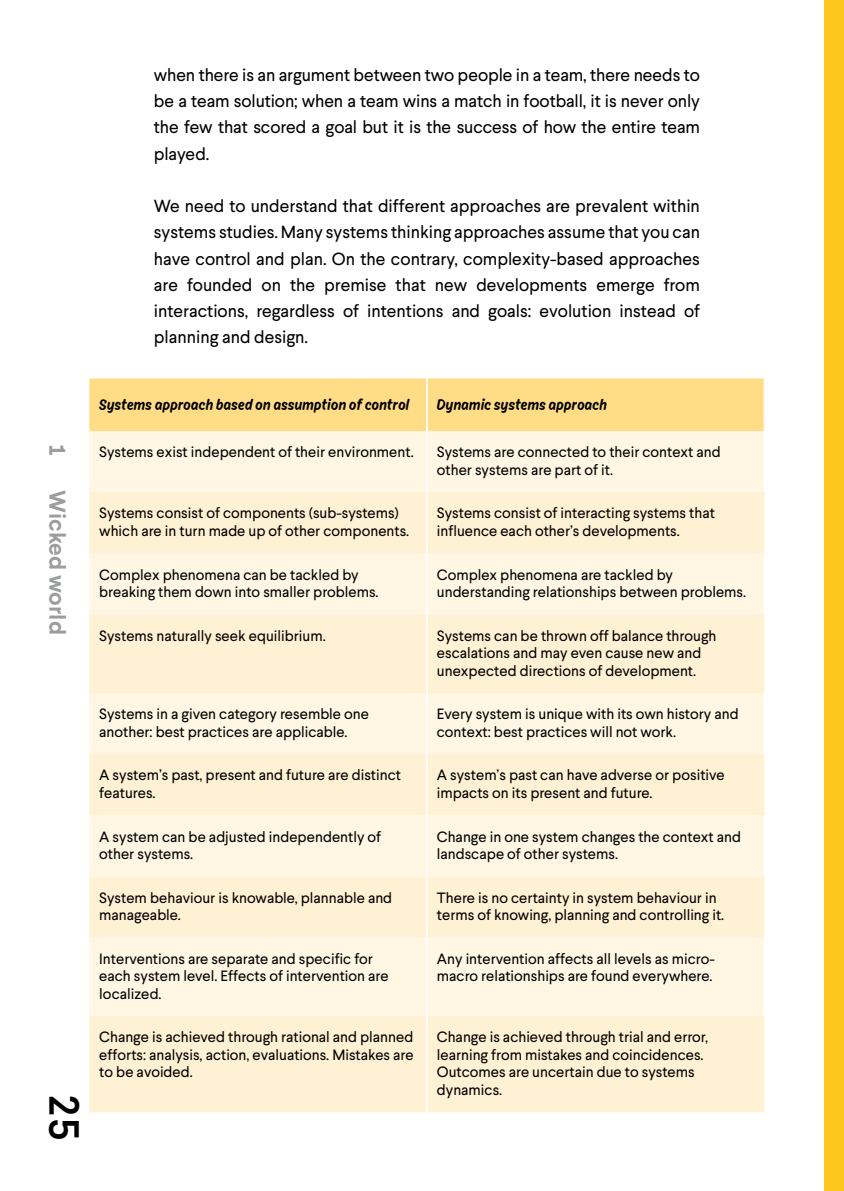
<style>
.page{position:relative;width:844px;height:1191px;background:#fff}
.page>*{position:absolute;margin:0;border:0;box-sizing:border-box;transform-origin:0 0}
.t1{font:500 42px "Larsseit";color:#000}
.t2{font:700 22.75px "Larsseit";color:#9c9d9d}
.t3{font:17.5px/26.2px "Larsseit";color:#000;text-align:justify}
.t4{font:300 16.1px "Ahkio";letter-spacing:.02em;color:#000}
.t5{font:14.88px/17.5px "Larsseit";color:#000}
</style>
<div class="page">
<div style="left:823px;top:0;width:20px;height:1191px;background:#fdc61c"></div>
<div style="left:89px;top:378px;width:674px;height:53px;background:#ffdc86"></div>
<div style="left:89px;top:431px;width:674px;height:61px;background:#fff7e4"></div>
<svg style="left:89px;top:492px;width:675px;height:620px;background:#fff3da"></svg>
<hr style="left:426px;top:378px;width:1px;height:53px;background:#fff">
<hr style="left:763px;top:553px;width:2px;height:61px;background:#fff">
<hr style="left:763px;top:693px;width:2px;height:61px;background:#fff">
<hr style="left:763px;top:815px;width:2px;height:61px;background:#fff">
<hr style="left:763px;top:937px;width:2px;height:79px;background:#fff">
<hr style="left:426px;top:492px;width:1px;height:61px;background:#fff">
<hr style="left:426px;top:614px;width:1px;height:79px;background:#fff">
<hr style="left:426px;top:754px;width:1px;height:61px;background:#fff">
<hr style="left:426px;top:876px;width:1px;height:61px;background:#fff">
<hr style="left:426px;top:431px;width:1px;height:61px;background:#fff">
<hr style="left:426px;top:553px;width:1px;height:61px;background:#fff">
<hr style="left:426px;top:693px;width:1px;height:61px;background:#fff">
<hr style="left:426px;top:815px;width:1px;height:61px;background:#fff">
<hr style="left:426px;top:937px;width:1px;height:79px;background:#fff">
<hr style="left:426px;top:1016px;width:1px;height:96px;background:#fff">
<p class="t3" style="left:154px;top:62px;width:547px">when there is an argument between two people in a team, there needs to be a team solution; when a team wins a match in football, it is never only the few that scored a goal but it is the success of how the entire team played.</p>
<p class="t3" style="left:154px;top:193px;width:547px">We need to understand that different approaches are prevalent within systems studies. Many systems thinking approaches assume that you can have control and plan. On the contrary, complexity-based approaches are founded on the premise that new developments emerge from interactions, regardless of intentions and goals: evolution instead of planning and design.</p>
<h2 class="t2" style="left:72px;top:442px;width:15px;rotate:90deg">1</h2>
<h2 class="t2" style="left:72px;top:490px;width:146px;rotate:90deg">Wicked world</h2>
<h1 class="t1" style="left:91px;top:1093px;width:49px;rotate:90deg">25</h1>
<p class="t4" style="left:99px;top:395px;width:311px">Systems approach based on assumption of control</p>
<p class="t4" style="left:437px;top:395px;width:171px">Dynamic systems approach</p>
<p class="t5" style="left:99px;top:443px;width:316px">Systems exist independent of their environment.</p>
<p class="t5" style="left:437px;top:443px;width:285px">Systems are connected to their context and other systems are part of it.</p>
<p class="t5" style="left:99px;top:504px;width:311px">Systems consist of components (sub-systems) which are in turn made up of other components.</p>
<p class="t5" style="left:437px;top:504px;width:279px">Systems consist of interacting systems that influence each other’s developments.</p>
<p class="t5" style="left:99px;top:565px;width:281px">Complex phenomena can be tackled by breaking them down into smaller problems.</p>
<p class="t5" style="left:437px;top:565px;width:310px">Complex phenomena are tackled by understanding relationships between problems.</p>
<p class="t5" style="left:99px;top:626px;width:228px">Systems naturally seek equilibrium.</p>
<p class="t5" style="left:437px;top:626px;width:281px">Systems can be thrown off balance through escalations and may even cause new and unexpected directions of development.</p>
<p class="t5" style="left:99px;top:705px;width:271px">Systems in a given category resemble one another: best practices are applicable.</p>
<p class="t5" style="left:437px;top:705px;width:303px">Every system is unique with its own history and context: best practices will not work.</p>
<p class="t5" style="left:99px;top:766px;width:303px">A system’s past, present and future are distinct features.</p>
<p class="t5" style="left:437px;top:766px;width:289px">A system’s past can have adverse or positive impacts on its present and future.</p>
<p class="t5" style="left:99px;top:827px;width:283px">A system can be adjusted independently of other systems.</p>
<p class="t5" style="left:437px;top:827px;width:305px">Change in one system changes the context and landscape of other systems.</p>
<p class="t5" style="left:99px;top:888px;width:294px">System behaviour is knowable, plannable and manageable.</p>
<p class="t5" style="left:437px;top:888px;width:289px">There is no certainty in system behaviour in terms of knowing, planning and controlling it.</p>
<p class="t5" style="left:99px;top:949px;width:291px">Interventions are separate and specific for each system level. Effects of intervention are localized.</p>
<p class="t5" style="left:437px;top:949px;width:279px">Any intervention affects all levels as micro&shy;macro relationships are found everywhere.</p>
<p class="t5" style="left:99px;top:1028px;width:316px;text-align:justify">Change is achieved through rational and planned efforts: analysis, action, evaluations. Mistakes are to be avoided.</p>
<p class="t5" style="left:437px;top:1028px;width:272px">Change is achieved through trial and error, learning from mistakes and coincidences.<br>Outcomes are uncertain due to systems dynamics.</p>
</div>
